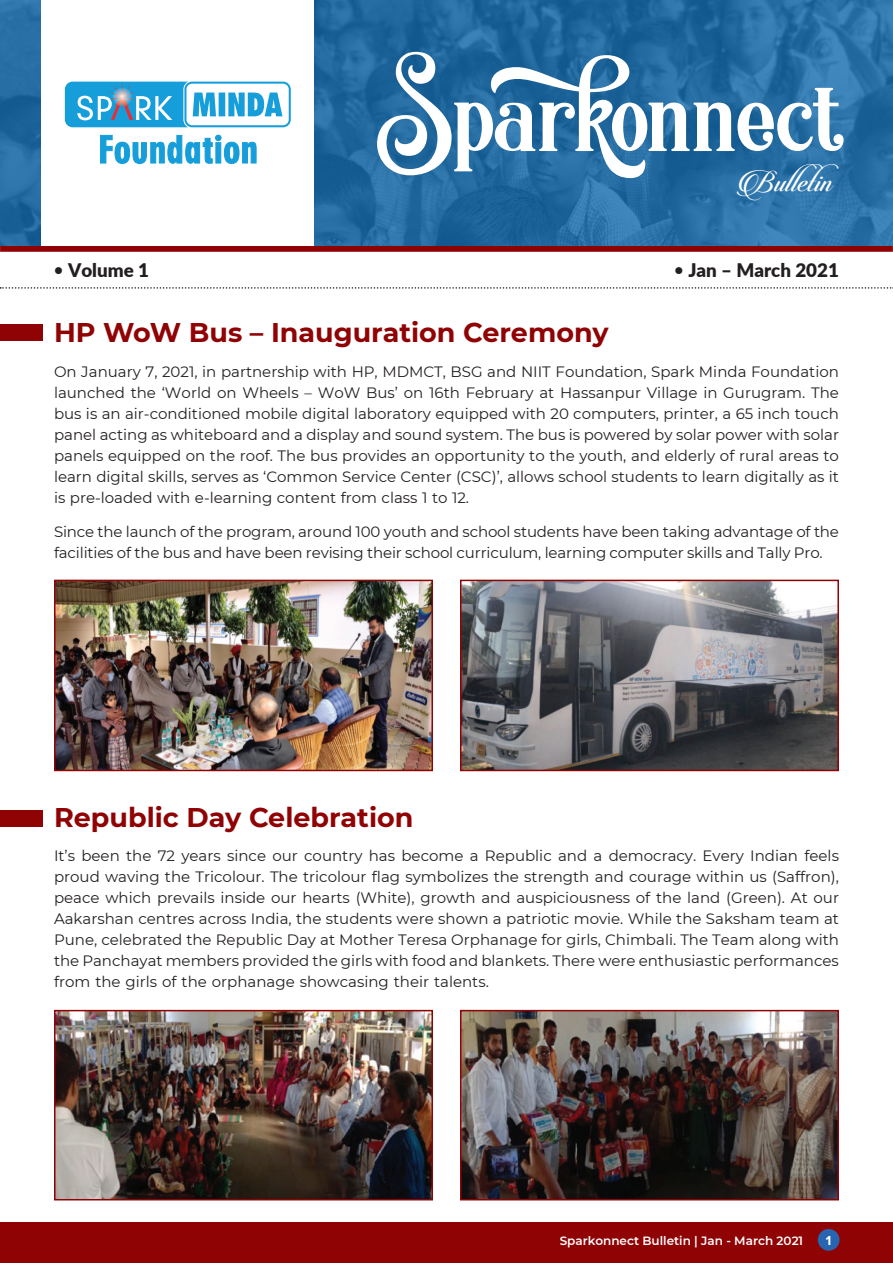
<style>
.page{position:relative;width:893px;height:1263px;background:#fff}
.page>*{position:absolute;margin:0;border:0;box-sizing:border-box;transform-origin:0 0}
.t1{font:96.9px "Quiska";letter-spacing:-.01em;color:#fff}
.t2{font:33.75px "Candlescript Demo Version";color:#fff}
.t3{font:700 27px "Montserrat";color:#900305}
.t4{font:900 18.75px "Lato";color:#231f20}
.t5{font:15px/21px "Montserrat";letter-spacing:-.01em;color:#231f20;text-align:justify}
.t6{font:700 13.5px "Proxima Nova";color:#fff}
.t7{font:600 12px "Montserrat";color:#fff}
</style>
<div class="page">
<div style="left:0;top:1222px;width:893px;height:41px;background:#900305"></div>
<div style="left:818px;top:1229px;width:21px;height:22px;background:#2865b1;border-radius:50%"></div>
<svg style="left:0;top:245px;width:893px;height:7px;background:#8d2027"></svg>
<svg style="left:0;top:0;width:893px;height:245px;background:#236aa0"></svg>
<div style="left:41px;top:0;width:273px;height:245px;background:#fff"></div>
<svg style="left:184px;top:82px;width:107px;height:45px"></svg>
<div style="left:186px;top:84px;width:103px;height:41px;background:#fff;border-radius:6px"></div>
<svg style="left:65px;top:82px;width:217px;height:45px"></svg>
<svg style="left:100px;top:135px;width:156px;height:29px"></svg>
<div style="left:0;top:324px;width:42px;height:17px;background:#900305"></div>
<div style="left:0;top:810px;width:42px;height:16px;background:#900305"></div>
<img style="left:57px;top:1013px;width:373px;height:184px">
<div style="left:54px;top:1010px;width:379px;height:190px;border:2px solid #900305"></div>
<img style="left:463px;top:1013px;width:373px;height:184px">
<div style="left:460px;top:1010px;width:379px;height:190px;border:2px solid #900305"></div>
<svg style="left:0;top:287px;width:893px;height:2px"></svg>
<img style="left:57px;top:583px;width:373px;height:185px">
<div style="left:54px;top:580px;width:379px;height:191px;border:2px solid #900305"></div>
<img style="left:463px;top:583px;width:373px;height:185px">
<div style="left:460px;top:580px;width:379px;height:191px;border:2px solid #900305"></div>
<h1 class="t1" style="left:377px;top:49px;width:472px">Sparkonnect</h1>
<h2 class="t2" style="left:735px;top:160px;width:106px">Bulletin</h2>
<p class="t4" style="left:54px;top:256px;width:97px">● Volume 1</p>
<p class="t4" style="left:674px;top:256px;width:166px">● Jan – March 2021</p>
<h3 class="t3" style="left:54px;top:313px;width:556px">HP WoW Bus – Inauguration Ceremony</h3>
<p class="t5" style="left:54px;top:360px;width:786px">On January 7, 2021, in partnership with HP, MDMCT, BSG and NIIT Foundation, Spark Minda Foundation launched the ‘World on Wheels – WoW Bus’ on 16th February at Hassanpur Village in Gurugram. The bus is an air-conditioned mobile digital laboratory equipped with 20 computers, printer, a 65 inch touch panel acting as whiteboard and a display and sound system. The bus is powered by solar power with solar panels equipped on the roof. The bus provides an opportunity to the youth, and elderly of rural areas to learn digital skills, serves as ‘Common Service Center (CSC)’, allows school students to learn digitally as it is pre-loaded with e-learning content from class 1 to 12.</p>
<p class="t5" style="left:54px;top:521px;width:786px">Since the launch of the program, around 100 youth and school students have been taking advantage of the facilities of the bus and have been revising their school curriculum, learning computer skills and Tally Pro.</p>
<h3 class="t3" style="left:54px;top:798px;width:361px">Republic Day Celebration</h3>
<p class="t5" style="left:54px;top:845px;width:786px">It’s been the 72 years since our country has become a Republic and a democracy. Every Indian feels proud waving the Tricolour. The tricolour flag symbolizes the strength and courage within us (Saffron), peace which prevails inside our hearts (White), growth and auspiciousness of the land (Green). At our Aakarshan centres across India, the students were shown a patriotic movie. While the Saksham team at Pune, celebrated the Republic Day at Mother Teresa Orphanage for girls, Chimbali. The Team along with the Panchayat members provided the girls with food and blankets. There were enthusiastic performances from the girls of the orphanage showcasing their talents.</p>
<p class="t7" style="left:560px;top:1232px;width:245px">Sparkonnect Bulletin | Jan - March 2021</p>
<p class="t6" style="left:826px;top:1232px;width:7px">1</p>
</div>
